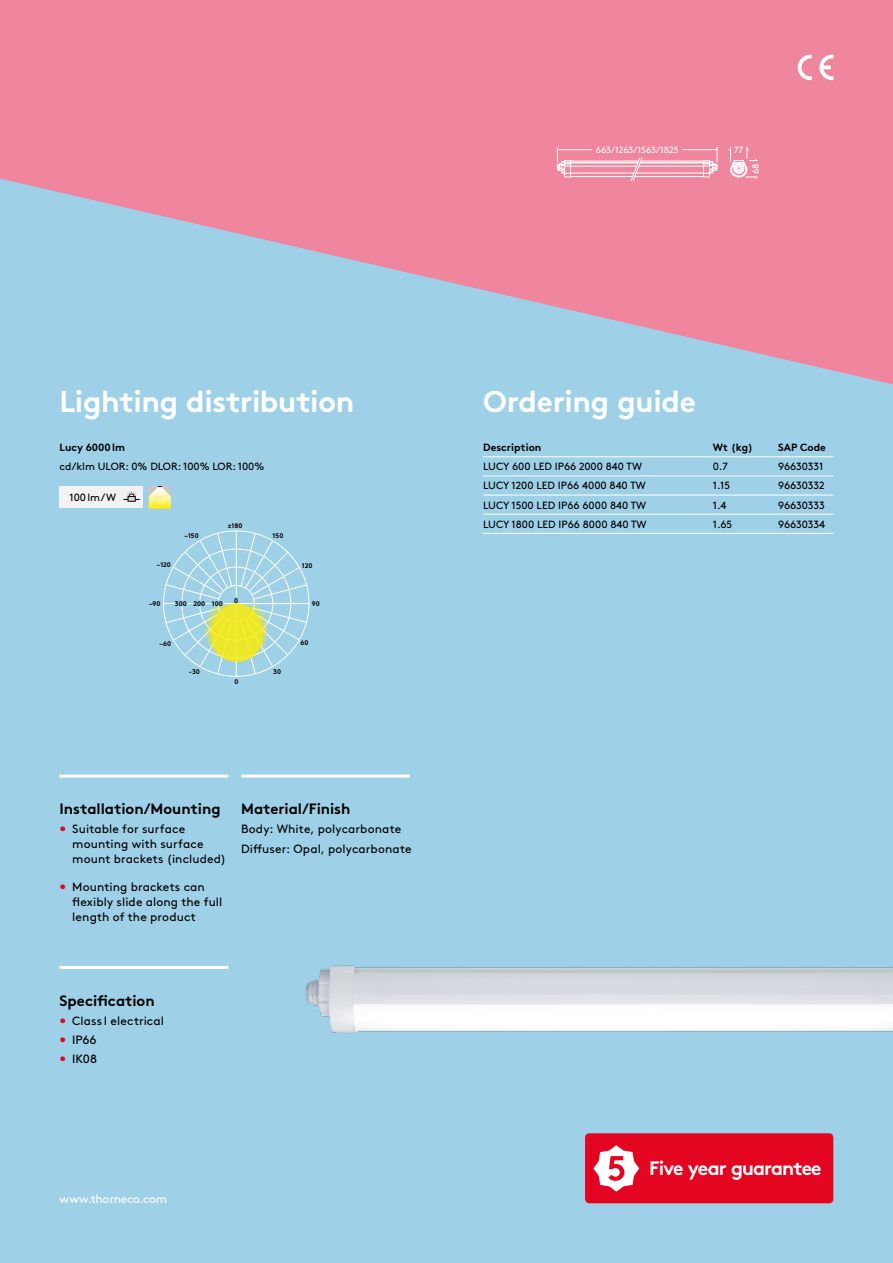
<style>
.page{position:relative;width:893px;height:1263px;background:#9ed0e7}
.page>*{position:absolute;margin:0;border:0;box-sizing:border-box;transform-origin:0 0}
.t1{font:700 30px "Brown";letter-spacing:-.015em;color:#fff}
.t2{font:700 19.5px "Brown";letter-spacing:-.05em;color:#fff}
.t3{font:700 15px "Brown";letter-spacing:-.005em;color:#000}
.t4{font:12px/14.9px "Brown";letter-spacing:.01em;color:#000}
.t5{font:12px "Brown";letter-spacing:-.02em;color:#fff}
.t6{font:10.5px "Brown";color:#000}
.t7{font:700 10.5px "Brown";color:#000}
.t8{font:9px "Brown";color:#fff}
.t9{font:700 6.75px "Brown";color:#000}
.s1{color:#e40521}
</style>
<div class="page">
<svg style="left:0;top:0;width:893px;height:384px;fill:#f0869d"></svg>
<img style="left:305px;top:965px;width:588px;height:69px">
<svg style="left:728px;top:147px;width:30px;height:32px"></svg>
<svg style="left:556px;top:147px;width:162px;height:35px"></svg>
<hr style="left:236px;top:531px;width:1px;height:66px;background:#fff">
<hr style="left:236px;top:604px;width:1px;height:72px;background:#fff">
<hr style="left:223px;top:603px;width:86px;height:1px;background:#fff">
<svg style="left:164px;top:532px;width:144px;height:143px"></svg>
<hr style="left:60px;top:774px;width:168px;height:3px;background:#fff">
<hr style="left:241px;top:774px;width:169px;height:3px;background:#fff">
<hr style="left:60px;top:966px;width:168px;height:3px;background:#fff">
<hr style="left:483px;top:456px;width:230px;height:1px;background:#fff">
<hr style="left:713px;top:456px;width:65px;height:1px;background:#fff">
<hr style="left:778px;top:456px;width:55px;height:1px;background:#fff">
<hr style="left:483px;top:495px;width:230px;height:1px;background:#fff">
<hr style="left:713px;top:495px;width:65px;height:1px;background:#fff">
<hr style="left:778px;top:495px;width:55px;height:1px;background:#fff">
<hr style="left:483px;top:514px;width:230px;height:1px;background:#fff">
<hr style="left:713px;top:514px;width:65px;height:1px;background:#fff">
<hr style="left:778px;top:514px;width:55px;height:1px;background:#fff">
<hr style="left:483px;top:533px;width:230px;height:1px;background:#fff">
<hr style="left:713px;top:533px;width:65px;height:1px;background:#fff">
<hr style="left:778px;top:533px;width:55px;height:1px;background:#fff">
<hr style="left:483px;top:475px;width:230px;height:1px;background:#fff">
<hr style="left:713px;top:475px;width:65px;height:1px;background:#fff">
<hr style="left:778px;top:475px;width:55px;height:1px;background:#fff">
<div style="left:121px;top:486px;width:21px;height:22px;background:#f2f2f2"></div>
<div style="left:60px;top:486px;width:67px;height:22px;background:#f2f2f2"></div>
<svg style="left:149px;top:486px;width:22px;height:22px"></svg>
<svg style="left:124px;top:492px;width:15px;height:9px"></svg>
<div style="left:585px;top:1133px;width:248px;height:70px;background:#e40521;border-radius:4px"></div>
<svg style="left:593px;top:1145px;width:46px;height:46px"></svg>
<svg style="left:798px;top:55px;width:14px;height:25px"></svg>
<svg style="left:819px;top:55px;width:14px;height:25px"></svg>
<p class="t8" style="left:596px;top:143px;width:84px">663/1263/1563/1825</p>
<p class="t8" style="left:734px;top:143px;width:11px">77</p>
<p class="t8" style="left:749px;top:174px;width:12px;rotate:-90deg">68</p>
<h1 class="t1" style="left:60px;top:378px;width:296px">Lighting distribution</h1>
<p class="t7" style="left:60px;top:439px;width:67px">Lucy 6000lm</p>
<p class="t6" style="left:60px;top:458px;width:206px">cd/klm ULOR: 0% DLOR: 100% LOR: 100%</p>
<p class="t6" style="left:70px;top:490px;width:48px">100lm/W</p>
<p class="t9" style="left:185px;top:530px;width:16px">–150</p>
<p class="t9" style="left:228px;top:520px;width:16px">±180</p>
<p class="t9" style="left:273px;top:530px;width:12px">150</p>
<p class="t9" style="left:157px;top:559px;width:16px">–120</p>
<p class="t9" style="left:302px;top:560px;width:12px">120</p>
<p class="t9" style="left:149px;top:598px;width:13px">–90</p>
<p class="t9" style="left:312px;top:598px;width:10px">90</p>
<p class="t9" style="left:160px;top:638px;width:13px">–60</p>
<p class="t9" style="left:234px;top:595px;width:6px">0</p>
<p class="t9" style="left:175px;top:598px;width:49px">300 200 100</p>
<p class="t9" style="left:301px;top:637px;width:10px">60</p>
<p class="t9" style="left:189px;top:666px;width:13px">-30</p>
<p class="t9" style="left:235px;top:676px;width:6px">0</p>
<p class="t9" style="left:273px;top:666px;width:9px">30</p>
<p class="t3" style="left:60px;top:797px;width:163px">Installation/Mounting</p>
<p class="t3" style="left:241px;top:797px;width:111px">Material/Finish</p>
<p class="t4" style="left:241px;top:819px;width:172px;line-height:19.2px">Body: White, polycarbonate<br>Diffuser: Opal, polycarbonate</p>
<p class="t4" style="left:72px;top:821px;width:156px;text-indent:-13px"><span class="s1">•</span> Suitable for surface mounting with surface mount brackets (included)</p>
<p class="t4" style="left:72px;top:878px;width:152px;text-indent:-13px"><span class="s1">•</span> Mounting brackets can flexibly slide along the full length of the product</p>
<p class="t3" style="left:60px;top:988px;width:97px">Specification</p>
<p class="t4" style="left:60px;top:1012px;width:106px"><span class="s1">•</span> Class I electrical</p>
<p class="t4" style="left:60px;top:1031px;width:39px"><span class="s1">•</span> IP66</p>
<p class="t4" style="left:60px;top:1050px;width:39px"><span class="s1">•</span> IK08</p>
<p class="t5" style="left:60px;top:1190px;width:109px">www.thorneco.com</p>
<h1 class="t1" style="left:483px;top:378px;width:214px">Ordering guide</h1>
<p class="t7" style="left:483px;top:439px;width:60px">Description</p>
<p class="t7" style="left:713px;top:439px;width:42px">Wt (kg)</p>
<p class="t7" style="left:778px;top:439px;width:49px">SAP Code</p>
<p class="t6" style="left:483px;top:459px;width:160px">LUCY 600 LED IP66 2000 840 TW</p>
<p class="t6" style="left:713px;top:459px;width:17px">0.7</p>
<p class="t6" style="left:778px;top:459px;width:47px">96630331</p>
<p class="t6" style="left:483px;top:478px;width:164px">LUCY 1200 LED IP66 4000 840 TW</p>
<p class="t6" style="left:713px;top:478px;width:19px">1.15</p>
<p class="t6" style="left:778px;top:478px;width:48px">96630332</p>
<p class="t6" style="left:483px;top:497px;width:165px">LUCY 1500 LED IP66 6000 840 TW</p>
<p class="t6" style="left:713px;top:497px;width:15px">1.4</p>
<p class="t6" style="left:778px;top:497px;width:48px">96630333</p>
<p class="t6" style="left:483px;top:516px;width:165px">LUCY 1800 LED IP66 8000 840 TW</p>
<p class="t6" style="left:713px;top:516px;width:21px">1.65</p>
<p class="t6" style="left:778px;top:516px;width:49px">96630334</p>
<h2 class="t2" style="left:649px;top:1152px;width:174px">Five year guarantee</h2>
</div>
